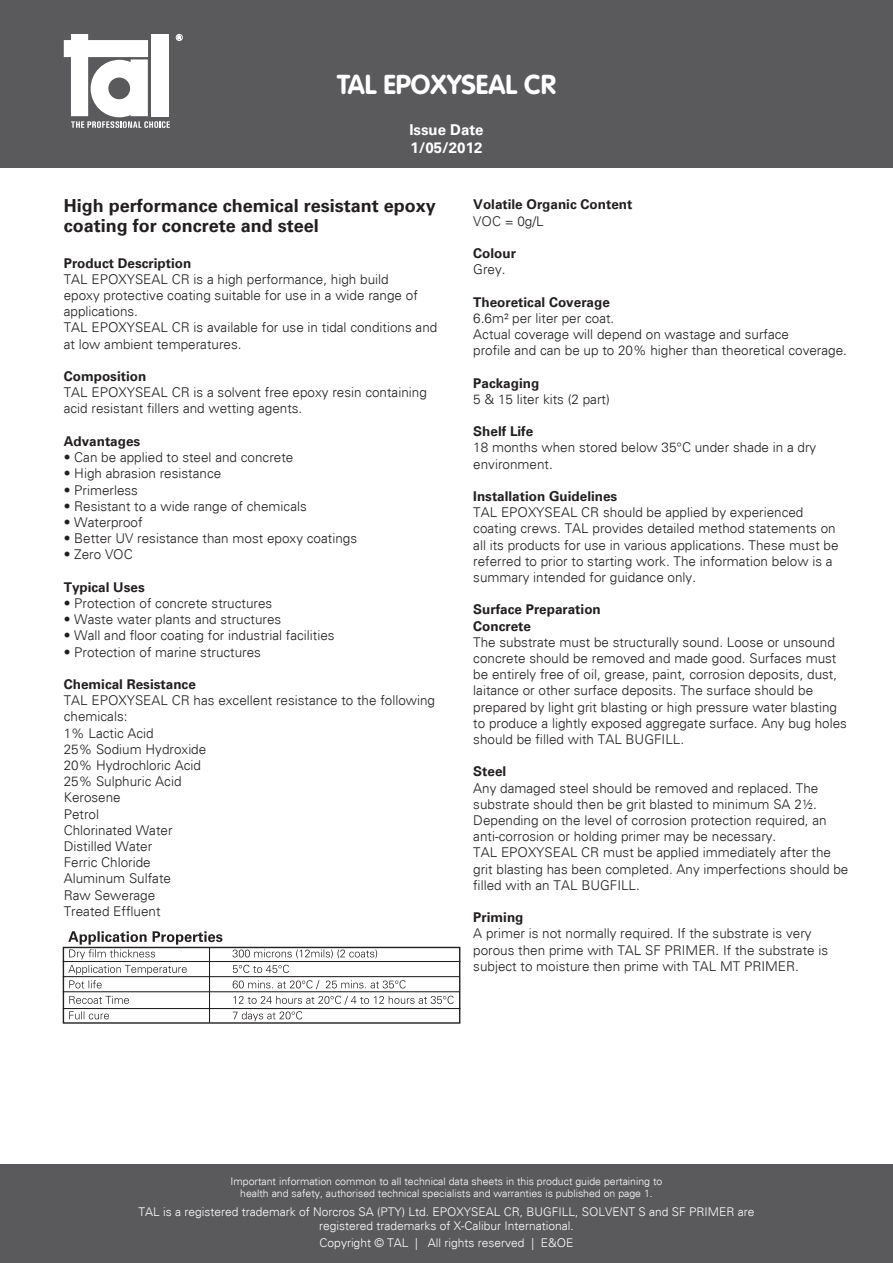
<style>
.page{position:relative;width:893px;height:1263px;background:#fff}
.page>*{position:absolute;margin:0;border:0;box-sizing:border-box;transform-origin:0 0}
.t1{font:700 27px "VAG Rounded";color:#fff}
.t2{font:700 18px/19.5px "Univers";color:#231f20}
.t3{font:700 15px/18px "Univers";color:#fff}
.t4{font:italic 300 13.5px/16.2px "Univers";color:#231f20}
.t5{font:700 13.5px/16.2px "Univers";color:#231f20}
.t6{font:italic 300 12px/14.4px "Univers";color:#fff;text-align:center}
.t7{font:italic 300 10.5px/12.6px "Univers";color:#fff;text-align:center}
.s1{font-weight:700;font-style:normal}
.s2{font-weight:300;font-style:italic}
</style>
<div class="page">
<div style="left:0;top:0;width:893px;height:168px;background:#5a5a5d"></div>
<div style="left:0;top:1165px;width:893px;height:98px;background:#5a5a5d"></div>
<svg style="left:64px;top:34px;width:106px;height:94px"></svg>
<div style="left:176px;top:34px;width:7px;height:7px;border:1px solid #fff;border-radius:50%"></div>
<svg style="left:69px;top:1011px;width:233px;height:10px"></svg>
<svg style="left:69px;top:996px;width:385px;height:9px"></svg>
<svg style="left:68px;top:965px;width:338px;height:24px"></svg>
<svg style="left:68px;top:931px;width:309px;height:28px"></svg>
<hr style="left:63px;top:961px;width:397px;height:1px;background:#231f20">
<hr style="left:63px;top:976px;width:397px;height:1px;background:#231f20">
<hr style="left:63px;top:991px;width:397px;height:1px;background:#231f20">
<hr style="left:63px;top:1008px;width:397px;height:1px;background:#231f20">
<hr style="left:209px;top:947px;width:1px;height:76px;background:#231f20">
<div style="left:63px;top:947px;width:397px;height:77px;border:1px solid #231f20"></div>
<p class="t1" style="left:337px;top:73px;width:220px">TAL EPOXYSEAL CR</p>
<p class="t3" style="left:409px;top:122px;width:76px">Issue Date<br>1/05/2012</p>
<p class="t2" style="left:64px;top:197px;width:374px">High performance chemical resistant epoxy coating for concrete and steel</p>
<p class="t4" style="left:64px;top:256px;width:375px"><span class="s1">Product Description<br></span>TAL EPOXYSEAL CR is a high performance, high build<br>epoxy protective coating suitable for use in a wide range of applications.<br>TAL EPOXYSEAL CR is available for use in tidal conditions and at low ambient temperatures.</p>
<p class="t4" style="left:64px;top:369px;width:365px"><span class="s1">Composition<br></span>TAL EPOXYSEAL CR is a solvent free epoxy resin containing acid resistant fillers and wetting agents.</p>
<p class="t5" style="left:64px;top:434px;width:78px">Advantages</p>
<p class="t4" style="left:64px;top:450px;width:231px">• Can be applied to steel and concrete</p>
<p class="t4" style="left:64px;top:466px;width:159px">• High abrasion resistance</p>
<p class="t4" style="left:64px;top:482px;width:76px">• Primerless</p>
<p class="t4" style="left:64px;top:499px;width:245px">• Resistant to a wide range of chemicals</p>
<p class="t4" style="left:64px;top:515px;width:80px">• Waterproof</p>
<p class="t4" style="left:64px;top:531px;width:295px">• Better UV resistance than most epoxy coatings</p>
<p class="t4" style="left:64px;top:547px;width:71px">• Zero VOC</p>
<p class="t5" style="left:64px;top:580px;width:83px">Typical Uses</p>
<p class="t4" style="left:64px;top:596px;width:210px">• Protection of concrete structures</p>
<p class="t4" style="left:64px;top:612px;width:219px">• Waste water plants and structures</p>
<p class="t4" style="left:64px;top:628px;width:272px">• Wall and floor coating for industrial facilities</p>
<p class="t4" style="left:64px;top:644px;width:199px">• Protection of marine structures</p>
<p class="t4" style="left:64px;top:677px;width:373px"><span class="s1">Chemical Resistance<br></span>TAL EPOXYSEAL CR has excellent resistance to the following chemicals:<br>1% Lactic Acid<br>25% Sodium Hydroxide<br>20% Hydrochloric Acid<br>25% Sulphuric Acid<br>Kerosene<br>Petrol<br>Chlorinated Water<br>Distilled Water<br>Ferric Chloride<br>Aluminum Sulfate<br>Raw Sewerage<br>Treated Effluent</p>
<p class="t5" style="left:473px;top:197px;width:161px">Volatile Organic Content<br><span class="s2">VOC = 0g/L</span></p>
<p class="t5" style="left:473px;top:246px;width:44px">Colour<br><span class="s2">Grey.</span></p>
<p class="t4" style="left:473px;top:294px;width:375px"><span class="s1">Theoretical Coverage<br></span>6.6m² per liter per coat.<br>Actual coverage will depend on wastage and surface<br>profile and can be up to 20% higher than theoretical coverage.</p>
<p class="t4" style="left:473px;top:375px;width:138px"><span class="s1">Packaging<br></span>5 &amp; 15 liter kits (2 part)</p>
<p class="t4" style="left:473px;top:424px;width:345px"><span class="s1">Shelf Life<br></span>18 months when stored below 35°C under shade in a dry environment.</p>
<p class="t4" style="left:473px;top:489px;width:367px"><span class="s1">Installation Guidelines<br></span>TAL EPOXYSEAL CR should be applied by experienced coating crews. TAL provides detailed method statements on all its products for use in various applications. These must be referred to prior to starting work. The information below is a summary intended for guidance only.</p>
<p class="t4" style="left:473px;top:602px;width:375px"><span class="s1">Surface Preparation<br>Concrete<br></span>The substrate must be structurally sound. Loose or unsound concrete should be removed and made good. Surfaces must be entirely free of oil, grease, paint, corrosion deposits, dust, laitance or other surface deposits. The surface should be prepared by light grit blasting or high pressure water blasting to produce a lightly exposed aggregate surface. Any bug holes should be filled with TAL BUGFILL.</p>
<p class="t4" style="left:473px;top:764px;width:377px"><span class="s1">Steel<br></span>Any damaged steel should be removed and replaced. The substrate should then be grit blasted to minimum SA 2½.<br>Depending on the level of corrosion protection required, an anti-corrosion or holding primer may be necessary.<br>TAL EPOXYSEAL CR must be applied immediately after the grit blasting has been completed. Any imperfections should be filled with an TAL BUGFILL.</p>
<p class="t4" style="left:473px;top:910px;width:356px"><span class="s1">Priming<br></span>A primer is not normally required. If the substrate is very porous then prime with TAL SF PRIMER. If the substrate is subject to moisture then prime with TAL MT PRIMER.</p>
<p class="t7" style="left:231px;top:1175px;width:433px">Important information common to all technical data sheets in this product guide pertaining to health and safety, authorised technical specialists and warranties is published on page 1.</p>
<p class="t6" style="left:138px;top:1205px;width:618px">TAL is a registered trademark of Norcros SA (PTY) Ltd. EPOXYSEAL CR, BUGFILL, SOLVENT S and SF PRIMER are registered trademarks of X-Calibur International.</p>
<p class="t6" style="left:320px;top:1236px;width:255px">Copyright © TAL | All rights reserved | E&amp;OE</p>
</div>
